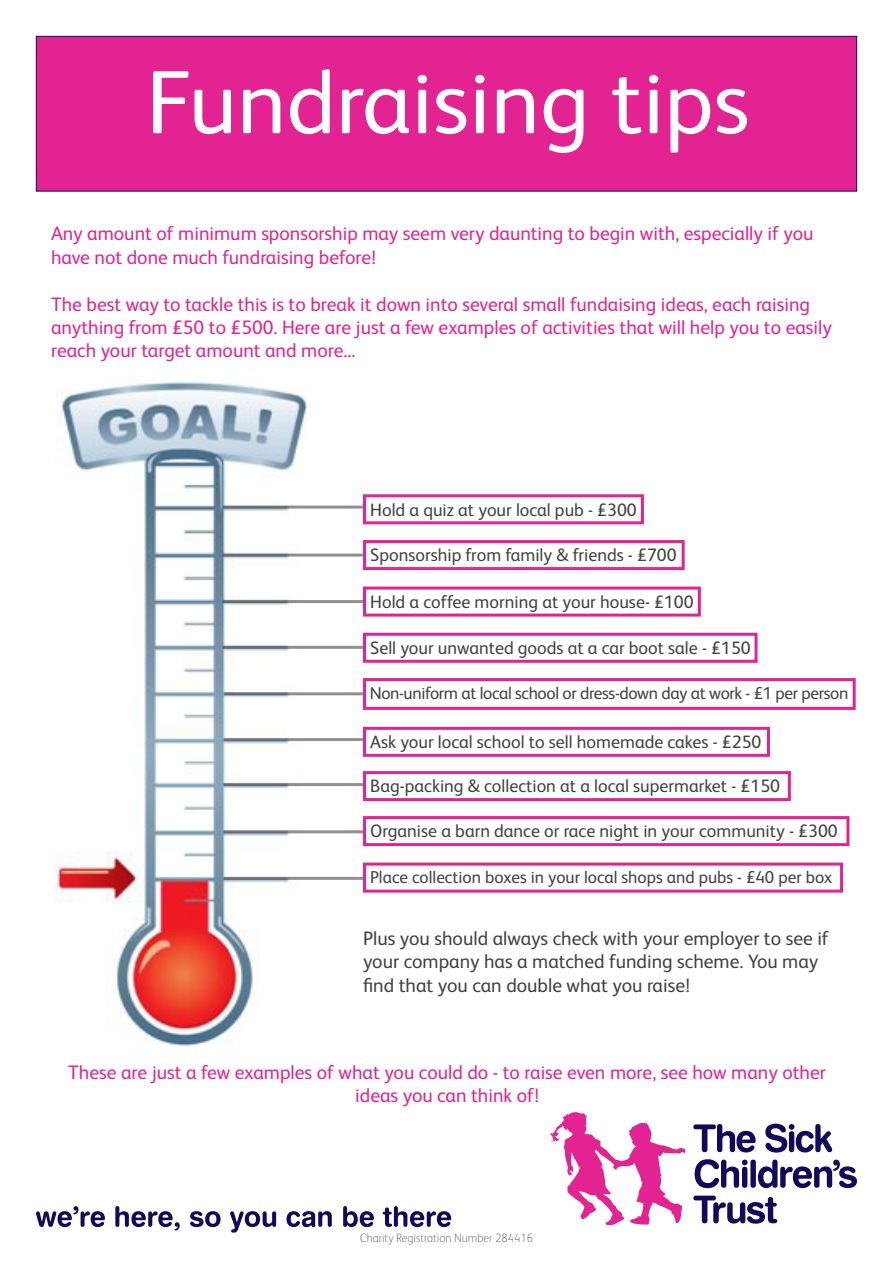
<style>
.page{position:relative;width:893px;height:1263px;background:#fff}
.page>*{position:absolute;margin:0;border:0;box-sizing:border-box;transform-origin:0 0}
.t1{font:90px "FS Albert";color:#fff}
.t2{font:19.5px/23.4px "FS Albert";color:#e22391}
.t3{font:19.5px/23.4px "FS Albert";color:#414142}
.t4{font:18px "FS Albert";color:#414142}
.t5{font:17.25px "FS Albert";letter-spacing:-.015em;color:#414142}
.t6{font:100 12px "FS Albert";color:#414142}
</style>
<div class="page">
<svg style="left:693px;top:1124px;width:63px;height:28px"></svg>
<svg style="left:765px;top:1124px;width:67px;height:28px"></svg>
<svg style="left:695px;top:1159px;width:53px;height:29px"></svg>
<div style="left:750px;top:1159px;width:6px;height:29px;background:#13095a;border-radius:3px"></div>
<svg style="left:758px;top:1159px;width:99px;height:29px"></svg>
<svg style="left:693px;top:1195px;width:84px;height:29px"></svg>
<svg style="left:550px;top:1112px;width:135px;height:113px"></svg>
<svg style="left:36px;top:1206px;width:69px;height:21px"></svg>
<svg style="left:115px;top:1206px;width:65px;height:24px"></svg>
<svg style="left:190px;top:1211px;width:31px;height:16px"></svg>
<svg style="left:230px;top:1211px;width:46px;height:21px"></svg>
<svg style="left:286px;top:1211px;width:46px;height:16px"></svg>
<svg style="left:343px;top:1206px;width:31px;height:21px"></svg>
<svg style="left:383px;top:1206px;width:68px;height:21px"></svg>
<div style="left:36px;top:36px;width:821px;height:155px;background:#e22391;border:1px solid #13095a"></div>
<img style="left:54px;top:382px;width:253px;height:665px">
<div style="left:363px;top:494px;width:281px;height:30px;border:3px solid #e22391"></div>
<hr style="left:223px;top:506px;width:140px;height:3px;background:#231f20">
<hr style="left:223px;top:554px;width:140px;height:3px;background:#231f20">
<hr style="left:223px;top:600px;width:140px;height:3px;background:#231f20">
<hr style="left:223px;top:646px;width:140px;height:3px;background:#231f20">
<hr style="left:224px;top:692px;width:139px;height:3px;background:#231f20">
<hr style="left:224px;top:738px;width:139px;height:3px;background:#231f20">
<hr style="left:224px;top:783px;width:139px;height:3px;background:#231f20">
<hr style="left:224px;top:830px;width:139px;height:3px;background:#231f20">
<hr style="left:224px;top:877px;width:139px;height:3px;background:#231f20">
<div style="left:363px;top:540px;width:322px;height:30px;border:3px solid #e22391"></div>
<div style="left:363px;top:586px;width:338px;height:30px;border:3px solid #e22391"></div>
<div style="left:363px;top:633px;width:395px;height:30px;border:3px solid #e22391"></div>
<div style="left:363px;top:678px;width:493px;height:32px;border:3px solid #e22391"></div>
<div style="left:363px;top:727px;width:407px;height:30px;border:3px solid #e22391"></div>
<div style="left:363px;top:771px;width:428px;height:30px;border:3px solid #e22391"></div>
<div style="left:363px;top:816px;width:486px;height:30px;border:3px solid #e22391"></div>
<div style="left:363px;top:862px;width:480px;height:31px;border:3px solid #e22391"></div>
<p class="t1" style="left:146px;top:43px;width:605px">Fundraising tips</p>
<p class="t2" style="left:51px;top:221px;width:764px">Any amount of minimum sponsorship may seem very daunting to begin with, especially if you have not done much fundraising before!</p>
<p class="t2" style="left:51px;top:291px;width:782px">The best way to tackle this is to break it down into several small fundaising ideas, each raising anything from £50 to £500. Here are just a few examples of activities that will help you to easily reach your target amount and more...</p>
<p class="t4" style="left:370px;top:498px;width:268px">Hold a quiz at your local pub - £300</p>
<p class="t4" style="left:370px;top:543px;width:308px">Sponsorship from family &amp; friends - £700</p>
<p class="t4" style="left:370px;top:590px;width:325px">Hold a coffee morning at your house- £100</p>
<p class="t4" style="left:370px;top:636px;width:382px">Sell your unwanted goods at a car boot sale - £150</p>
<p class="t5" style="left:370px;top:681px;width:480px">Non-uniform at local school or dress-down day at work - £1 per person</p>
<p class="t4" style="left:370px;top:730px;width:393px">Ask your local school to sell homemade cakes - £250</p>
<p class="t4" style="left:370px;top:774px;width:411px">Bag-packing &amp; collection at a local supermarket - £150</p>
<p class="t4" style="left:370px;top:819px;width:469px">Organise a barn dance or race night in your community - £300</p>
<p class="t5" style="left:370px;top:866px;width:464px">Place collection boxes in your local shops and pubs - £40 per box</p>
<p class="t3" style="left:363px;top:926px;width:467px">Plus you should always check with your employer to see if your company has a matched funding scheme. You may find that you can double what you raise!</p>
<p class="t2" style="left:68px;top:1059px;width:759px">These are just a few examples of what you could do - to raise even more, see how many other</p>
<p class="t2" style="left:355px;top:1082px;width:185px">ideas you can think of!</p>
<p class="t6" style="left:360px;top:1230px;width:175px">Charity Registration Number 284416</p>
</div>
